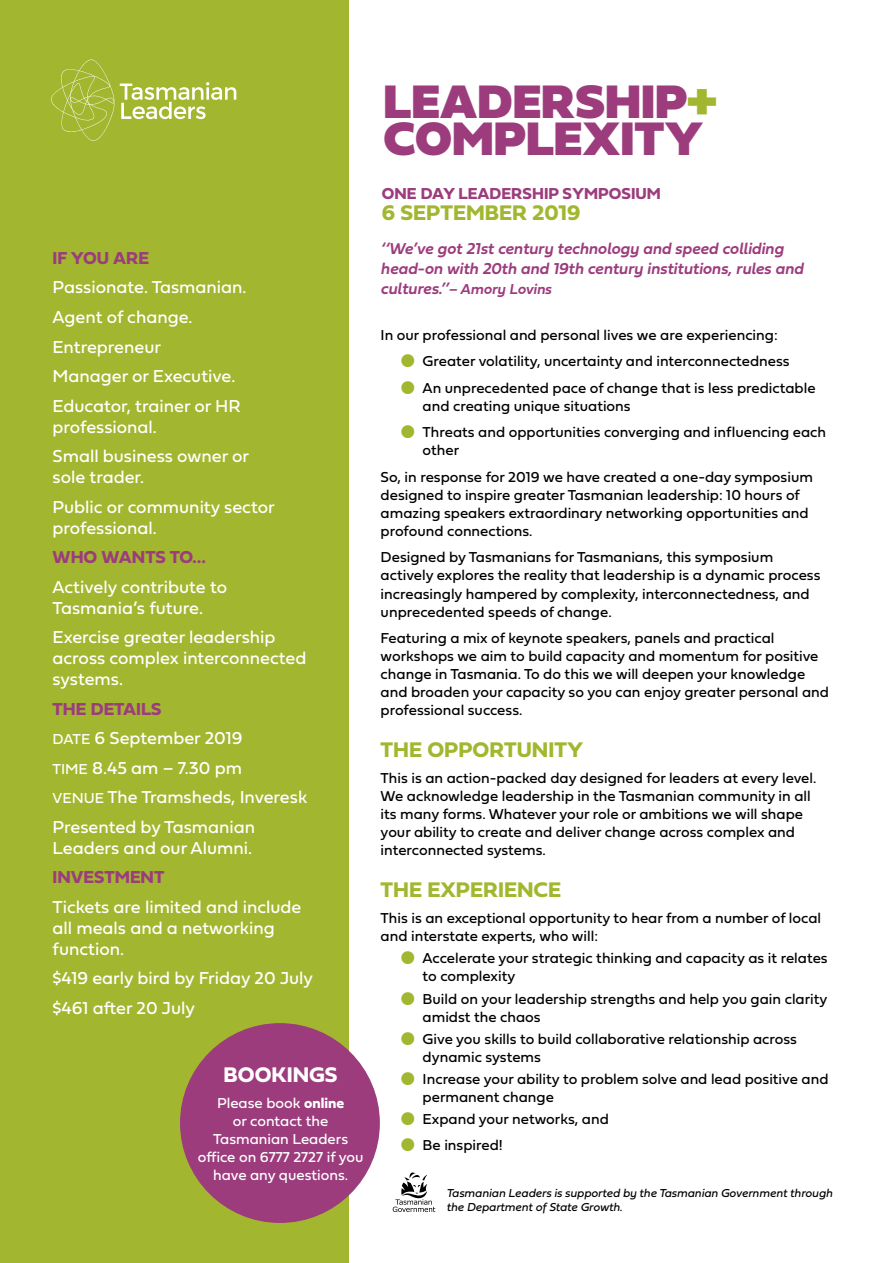
<style>
.page{position:relative;width:893px;height:1263px;background:#fff}
.page>*{position:absolute;margin:0;border:0;box-sizing:border-box;transform-origin:0 0}
.t1{font:49.05px/37px "Fieldwork Hum Fat";color:#9c3c7d}
.t2{font:700 22.05px "Fieldwork Hum";color:#a2b72f}
.t3{font:700 22.05px "Fieldwork Hum";color:#fff}
.t4{font:18px/21px "Fieldwork Geo Regular";color:#fff}
.t5{font:700 18px "Fieldwork Hum";color:#9c3c7d}
.t6{font:italic 600 16.5px/19.8px "Fieldwork";color:#9c3c7d}
.t7{font:700 16.5px "Fieldwork Hum";color:#9c3c7d}
.t8{font:15px/18px "Fieldwork Geo Regular";color:#000}
.t9{font:15px/18px "Fieldwork Geo Regular";color:#fff;text-align:center}
.t10{font:italic 600 15px "Fieldwork";color:#9c3c7d}
.t11{font:italic 12px/14.4px "Fieldwork";color:#000}
.s1{font-size:15px}
.s2{font-family:"Fieldwork Hum";font-weight:700}
.s3{color:#a2b72f}
.s4{font-size:16.5px}
</style>
<div class="page">
<div style="left:0;top:0;width:349px;height:1263px;background:#a2b72f"></div>
<svg style="left:393px;top:1172px;width:42px;height:40px"></svg>
<svg style="left:51px;top:60px;width:63px;height:81px"></svg>
<svg style="left:120px;top:82px;width:116px;height:37px"></svg>
<div style="left:180px;top:1023px;width:200px;height:200px;background:#9c3c7d;border-radius:50%"></div>
<p class="t5" style="left:53px;top:244px;width:98px">IF YOU ARE</p>
<p class="t4" style="left:53px;top:276px;width:195px">Passionate. Tasmanian.</p>
<p class="t4" style="left:53px;top:306px;width:141px">Agent of change.</p>
<p class="t4" style="left:53px;top:335px;width:110px">Entrepreneur</p>
<p class="t4" style="left:53px;top:365px;width:184px">Manager or Executive.</p>
<p class="t4" style="left:53px;top:394px;width:190px">Educator, trainer or HR professional.</p>
<p class="t4" style="left:53px;top:445px;width:198px">Small business owner or sole trader.</p>
<p class="t4" style="left:53px;top:495px;width:224px">Public or community sector professional.</p>
<p class="t5" style="left:53px;top:543px;width:155px">WHO WANTS TO…</p>
<p class="t4" style="left:53px;top:575px;width:176px">Actively contribute to<br>Tasmania’s future.</p>
<p class="t4" style="left:53px;top:626px;width:255px">Exercise greater leadership across complex interconnected systems.</p>
<p class="t5" style="left:53px;top:694px;width:111px">THE DETAILS</p>
<p class="t4" style="left:53px;top:727px;width:191px"><span class="s1">DATE</span> 6 September 2019</p>
<p class="t4" style="left:53px;top:756px;width:191px"><span class="s1">TIME</span> 8.45 am – 7.30 pm</p>
<p class="t4" style="left:53px;top:786px;width:256px"><span class="s1">VENUE</span> The Tramsheds, Inveresk</p>
<p class="t4" style="left:53px;top:815px;width:204px">Presented by Tasmanian<br>Leaders and our Alumni.</p>
<p class="t5" style="left:53px;top:863px;width:113px">INVESTMENT</p>
<p class="t4" style="left:53px;top:895px;width:250px">Tickets are limited and include all meals and a networking function.</p>
<p class="t4" style="left:53px;top:967px;width:262px">$419 early bird by Friday 20 July</p>
<p class="t4" style="left:53px;top:996px;width:144px">$461 after 20 July</p>
<p class="t3" style="left:224px;top:1057px;width:115px">BOOKINGS</p>
<p class="t9" style="left:198px;top:1093px;width:167px">Please book <span class="s2">online<br></span>or contact the<br>Tasmanian Leaders office on 6777 2727 if you have any questions.</p>
<p class="t1" style="left:383px;top:81px;width:335px">LEADERSHIP<span class="s3">+<br></span>COMPLEXITY</p>
<p class="t7" style="left:382px;top:180px;width:280px">ONE DAY LEADERSHIP SYMPOSIUM</p>
<p class="t2" style="left:382px;top:195px;width:200px">6 SEPTEMBER 2019</p>
<p class="t6" style="left:381px;top:238px;width:424px">‘‘We’ve got 21st century technology and speed colliding head-on with 20th and 19th century institutions, rules and</p>
<p class="t10" style="left:381px;top:278px;width:172px"><span class="s4">cultures.’’</span>– Amory Lovins</p>
<p class="t8" style="left:381px;top:325px;width:399px">In our professional and personal lives we are experiencing:</p>
<p class="t8" style="left:423px;top:352px;width:369px">Greater volatility, uncertainty and interconnectedness</p>
<p class="t8" style="left:423px;top:378px;width:394px">An unprecedented pace of change that is less predictable and creating unique situations</p>
<p class="t8" style="left:423px;top:423px;width:405px">Threats and opportunities converging and influencing each other</p>
<p class="t8" style="left:381px;top:467px;width:434px">So, in response for 2019 we have created a one-day symposium designed to inspire greater Tasmanian leadership: 10 hours of amazing speakers extraordinary networking opportunities and profound connections.</p>
<p class="t8" style="left:381px;top:548px;width:441px">Designed by Tasmanians for Tasmanians, this symposium actively explores the reality that leadership is a dynamic process increasingly hampered by complexity, interconnectedness, and unprecedented speeds of change.</p>
<p class="t8" style="left:381px;top:628px;width:450px">Featuring a mix of keynote speakers, panels and practical workshops we aim to build capacity and momentum for positive change in Tasmania. To do this we will deepen your knowledge and broaden your capacity so you can enjoy greater personal and professional success.</p>
<p class="t2" style="left:381px;top:732px;width:204px">THE OPPORTUNITY</p>
<p class="t8" style="left:381px;top:768px;width:437px">This is an action-packed day designed for leaders at every level.<br>We acknowledge leadership in the Tasmanian community in all its many forms. Whatever your role or ambitions we will shape your ability to create and deliver change across complex and interconnected systems.</p>
<p class="t2" style="left:381px;top:872px;width:182px">THE EXPERIENCE</p>
<p class="t8" style="left:381px;top:908px;width:442px">This is an exceptional opportunity to hear from a number of local and interstate experts, who will:</p>
<p class="t8" style="left:423px;top:949px;width:407px">Accelerate your strategic thinking and capacity as it relates to complexity</p>
<p class="t8" style="left:423px;top:989px;width:406px">Build on your leadership strengths and help you gain clarity amidst the chaos</p>
<p class="t8" style="left:423px;top:1029px;width:376px">Give you skills to build collaborative relationship across dynamic systems</p>
<p class="t8" style="left:423px;top:1069px;width:407px">Increase your ability to problem solve and lead positive and permanent change</p>
<p class="t8" style="left:423px;top:1110px;width:188px">Expand your networks, and</p>
<p class="t8" style="left:423px;top:1135px;width:82px">Be inspired!</p>
<p class="t11" style="left:446px;top:1185px;width:387px">Tasmanian Leaders is supported by the Tasmanian Government through the Department of State Growth.</p>
</div>
